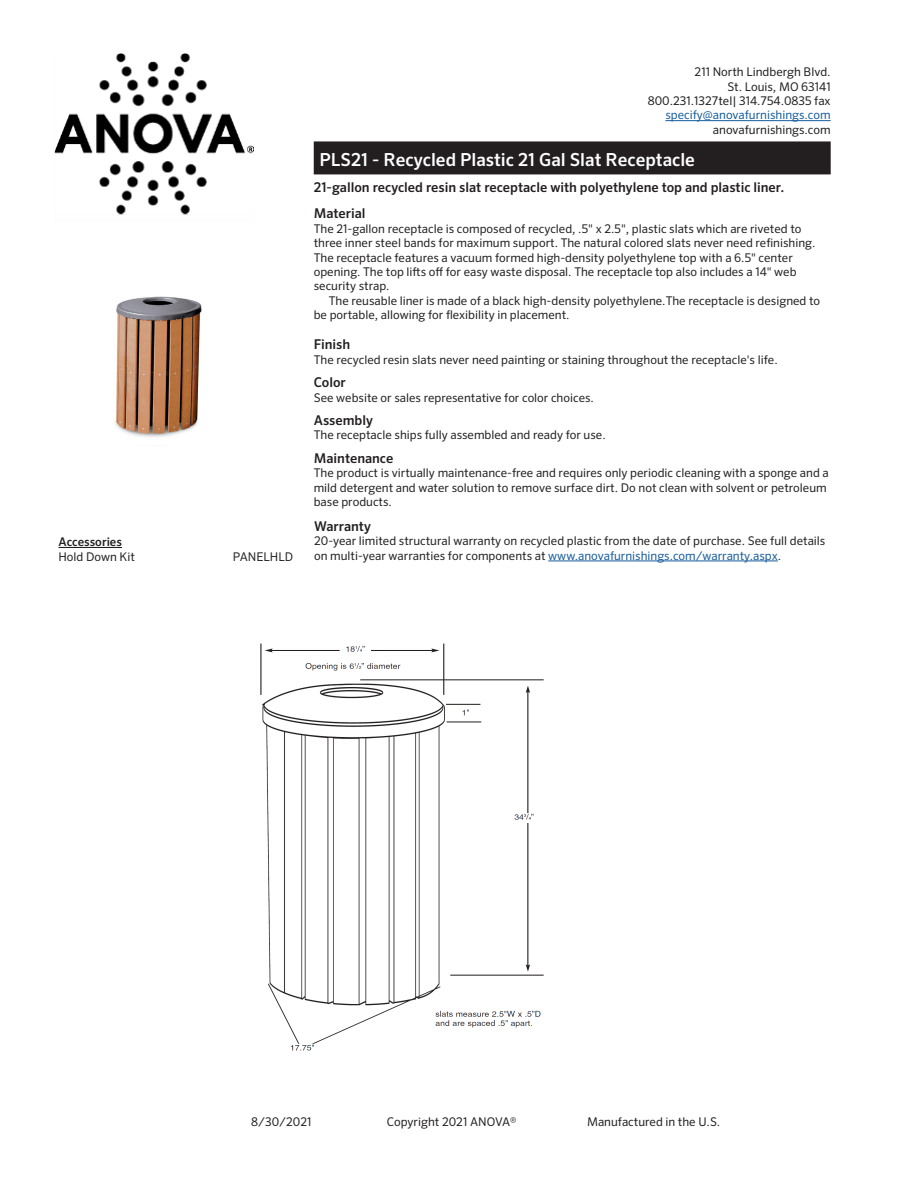
<style>
.page{position:relative;width:918px;height:1188px;background:#fff}
.page>*{position:absolute;margin:0;border:0;box-sizing:border-box;transform-origin:0 0}
.t1{font:500 18px "Sero Pro";color:#fff}
.t2{font:500 13.5px "Sero Pro";color:#231f20}
.t3{font:12px/14.4px "Sero Pro";color:#231f20}
.t4{font:12px "Sero Pro";color:#175d9e}
.t5{font:500 12px "Sero Pro";color:#231f20}
.s1{color:#175d9e}
</style>
<div class="page">
<img style="left:54px;top:54px;width:200px;height:161px">
<hr style="left:665px;top:120px;width:166px;height:1px;background:#175d9e">
<div style="left:315px;top:142px;width:515px;height:32px;background:#231f20"></div>
<div style="left:314px;top:141px;width:517px;height:33px;border:2px solid #231f20"></div>
<hr style="left:548px;top:561px;width:230px;height:1px;background:#175d9e">
<hr style="left:58px;top:547px;width:64px;height:1px;background:#231f20">
<img style="left:115px;top:296px;width:87px;height:141px">
<img style="left:260px;top:643px;width:284px;height:408px">
<p class="t3" style="left:695px;top:65px;width:138px">211 North Lindbergh Blvd.</p>
<p class="t3" style="left:727px;top:79px;width:105px">St. Louis, MO 63141</p>
<p class="t3" style="left:648px;top:93px;width:184px">800.231.1327tel| 314.754.0835 fax</p>
<p class="t4" style="left:665px;top:108px;width:167px">specify@anovafurnishings.com</p>
<p class="t3" style="left:713px;top:122px;width:119px">anovafurnishings.com</p>
<p class="t1" style="left:320px;top:149px;width:377px">PLS21 - Recycled Plastic 21 Gal Slat Receptacle</p>
<p class="t5" style="left:58px;top:535px;width:65px">Accessories</p>
<p class="t3" style="left:58px;top:549px;width:78px">Hold Down Kit</p>
<p class="t3" style="left:233px;top:549px;width:62px">PANELHLD</p>
<p class="t2" style="left:314px;top:179px;width:472px">21-gallon recycled resin slat receptacle with polyethylene top and plastic liner.</p>
<p class="t2" style="left:314px;top:205px;width:53px">Material</p>
<p class="t3" style="left:314px;top:221px;width:503px">The 21-gallon receptacle is composed of recycled, .5" x 2.5", plastic slats which are riveted to three inner steel bands for maximum support. The natural colored slats never need refinishing.<br>The receptacle features a vacuum formed high-density polyethylene top with a 6.5" center opening. The top lifts off for easy waste disposal. The receptacle top also includes a 14" web security strap.</p>
<p class="t3" style="left:314px;top:293px;width:508px;text-indent:15px">The reusable liner is made of a black high-density polyethylene.The receptacle is designed to be portable, allowing for flexibility in placement.</p>
<p class="t2" style="left:314px;top:337px;width:38px">Finish</p>
<p class="t3" style="left:314px;top:352px;width:465px">The recycled resin slats never need painting or staining throughout the receptacle's life.</p>
<p class="t2" style="left:314px;top:374px;width:34px">Color</p>
<p class="t3" style="left:314px;top:390px;width:282px">See website or sales representative for color choices.</p>
<p class="t2" style="left:314px;top:412px;width:61px">Assembly</p>
<p class="t3" style="left:314px;top:428px;width:294px">The receptacle ships fully assembled and ready for use.</p>
<p class="t2" style="left:314px;top:450px;width:81px">Maintenance</p>
<p class="t3" style="left:314px;top:466px;width:517px">The product is virtually maintenance-free and requires only periodic cleaning with a sponge and a mild detergent and water solution to remove surface dirt. Do not clean with solvent or petroleum base products.</p>
<p class="t2" style="left:314px;top:518px;width:58px">Warranty</p>
<p class="t3" style="left:314px;top:534px;width:513px">20-year limited structural warranty on recycled plastic from the date of purchase. See full details on multi-year warranties for components at <span class="s1">www.anovafurnishings.com/warranty.aspx</span>.</p>
<p class="t3" style="left:251px;top:1115px;width:62px">8/30/2021</p>
<p class="t3" style="left:387px;top:1115px;width:131px">Copyright 2021 ANOVA®</p>
<p class="t3" style="left:587px;top:1115px;width:135px">Manufactured in the U.S.</p>
</div>
